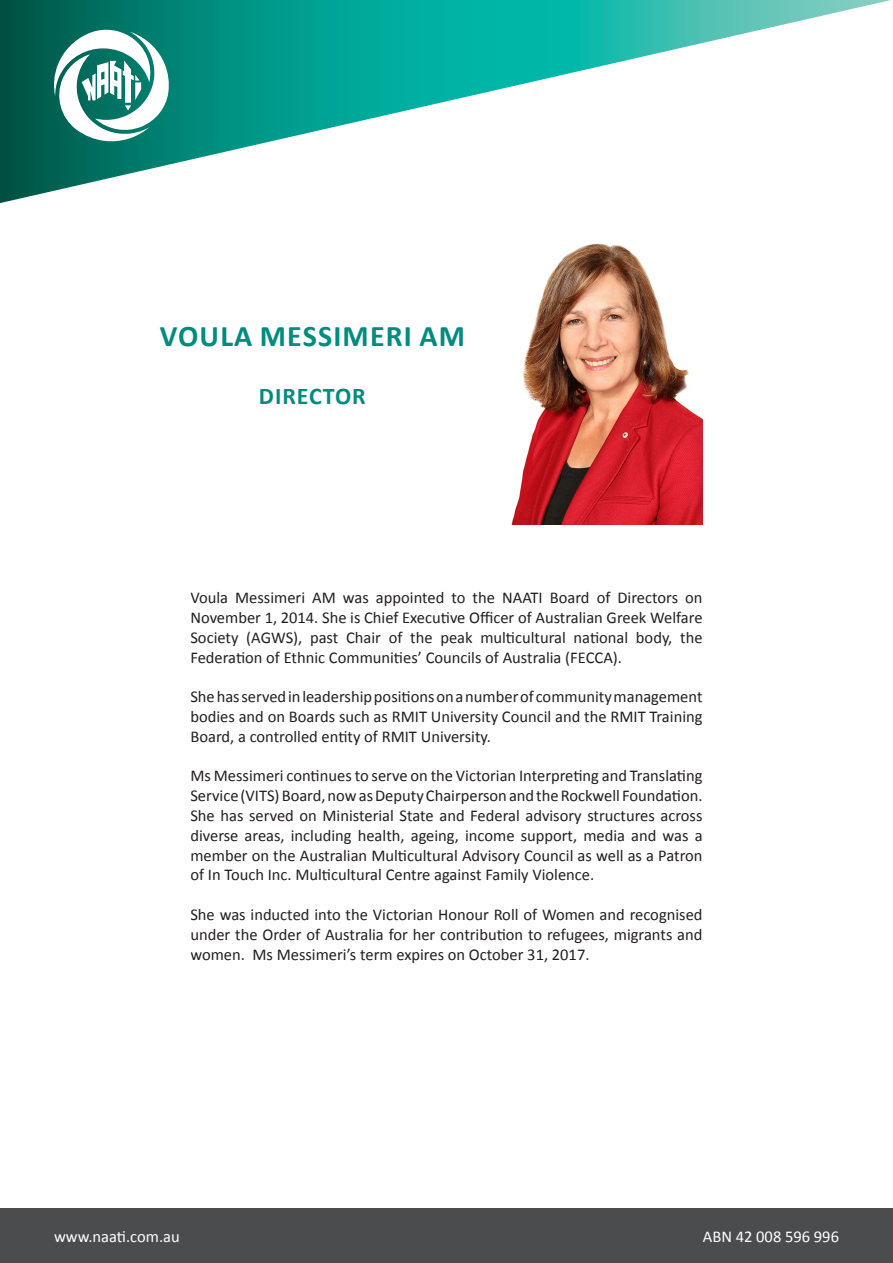
<style>
.page{position:relative;width:893px;height:1263px;background:#fff}
.page>*{position:absolute;margin:0;border:0;box-sizing:border-box;transform-origin:0 0}
.t1{font:700 30px "Calibri";letter-spacing:.04em;color:#008c7f}
.t2{font:700 24px "Calibri";letter-spacing:.04em;color:#008c7f}
.t3{font:16.5px/19.8px "Calibri";color:#231f20;text-align:justify}
.t4{font:16.5px "Calibri";color:#fff}
</style>
<div class="page">
<div style="left:0;top:1209px;width:893px;height:54px;background:#4b4c4d"></div>
<img style="left:511px;top:244px;width:192px;height:281px">
<svg style="left:0;top:0;width:891px;height:203px"></svg>
<svg style="left:53px;top:30px;width:117px;height:111px"></svg>
<p class="t1" style="left:160px;top:315px;width:307px">VOULA MESSIMERI AM</p>
<p class="t2" style="left:259px;top:379px;width:108px">DIRECTOR</p>
<p class="t3" style="left:190px;top:587px;width:514px">Voula Messimeri AM was appointed to the NAATI Board of Directors on November 1, 2014. She is Chief Executive Officer of Australian Greek Welfare Society (AGWS), past Chair of the peak multicultural national body, the Federation of Ethnic Communities’ Councils of Australia (FECCA).</p>
<p class="t3" style="left:190px;top:686px;width:514px">She has served in leadership positions on a number of community management bodies and on Boards such as RMIT University Council and the RMIT Training Board, a controlled entity of RMIT University.</p>
<p class="t3" style="left:190px;top:765px;width:514px">Ms Messimeri continues to serve on the Victorian Interpreting and Translating Service (VITS) Board, now as Deputy Chairperson and the Rockwell Foundation.<br>She has served on Ministerial State and Federal advisory structures across diverse areas, including health, ageing, income support, media and was a member on the Australian Multicultural Advisory Council as well as a Patron of In Touch Inc. Multicultural Centre against Family Violence.</p>
<p class="t3" style="left:190px;top:904px;width:514px">She was inducted into the Victorian Honour Roll of Women and recognised under the Order of Australia for her contribution to refugees, migrants and women. Ms Messimeri’s term expires on October 31, 2017.</p>
<p class="t4" style="left:54px;top:1225px;width:127px">www.naati.com.au</p>
<p class="t4" style="left:703px;top:1225px;width:138px">ABN 42 008 596 996</p>
</div>
